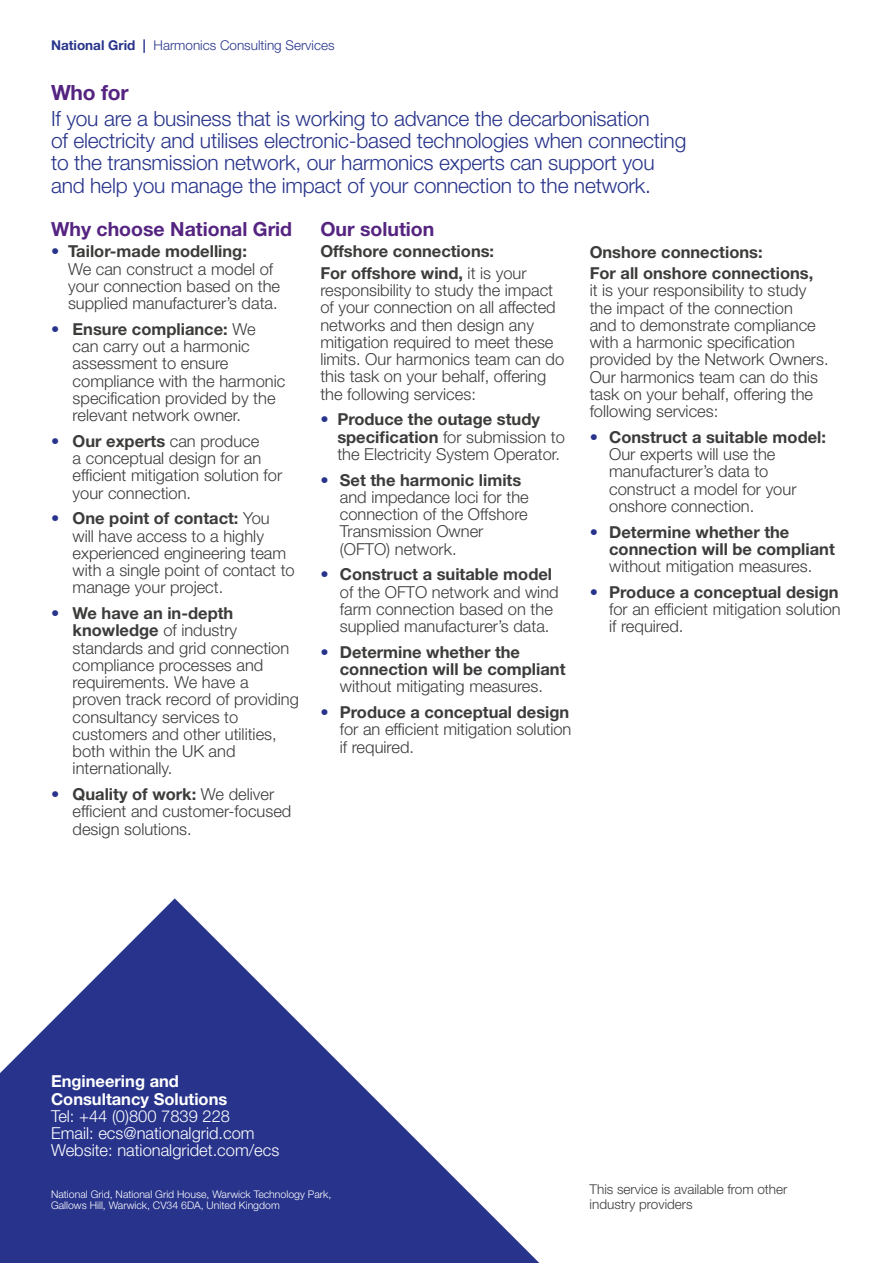
<style>
.page{position:relative;width:893px;height:1263px;background:#fff}
.page>*{position:absolute;margin:0;border:0;box-sizing:border-box;transform-origin:0 0}
.t1{font:300 21px/22px "Helvetica Neue LT Std";letter-spacing:-.01em;color:#28348b}
.t2{font:700 21px "Helvetica Neue LT Std";letter-spacing:-.01em;color:#552481}
.t3{font:700 19.5px "Helvetica Neue";color:#552481}
.t4{font:300 16.5px/17.2px "Helvetica Neue LT Std";color:#3c3c3b}
.t5{font:700 16.5px/21.5px "Helvetica Neue LT Std";color:#3c3c3b}
.t6{font:300 16.5px/17.2px "Helvetica Neue";color:#3c3c3b}
.t7{font:300 16.5px/17.2px "Helvetica Neue LT Std";color:#fff}
.t8{font:700 16.5px/17.2px "Helvetica Neue LT Std";color:#fff}
.t9{font:700 16.5px "Helvetica Neue";color:#3c3c3b}
.t10{font:300 13.5px/15.8px "Helvetica Neue LT Std";color:#3c3c3b}
.t11{font:300 13.5px "Helvetica Neue LT Std";color:#28348b}
.t12{font:300 10.5px/10.9px "Helvetica Neue LT Std";color:#fff}
.s1{font-weight:700}
.s2{color:#28348b}
.s3{font-weight:300;color:#28348b}
.s4{font-family:"Helvetica Neue LT Std";font-weight:300}
.s5{font-weight:300}
</style>
<div class="page">
<svg style="left:0;top:898px;width:539px;height:365px;fill:#28348b"></svg>
<p class="t11" style="left:51px;top:37px;width:285px"><span class="s1">National Grid |</span> Harmonics Consulting Services</p>
<p class="t2" style="left:51px;top:80px;width:79px">Who for</p>
<p class="t1" style="left:51px;top:107px;width:637px">If you are a business that is working to advance the decarbonisation<br>of electricity and utilises electronic-based technologies when connecting to the transmission network, our harmonics experts can support you and help you manage the impact of your connection to the network.</p>
<p class="t3" style="left:51px;top:217px;width:243px">Why choose National Grid</p>
<p class="t6" style="left:68px;top:243px;width:214px;text-indent:-17px"><span class="s2">•</span> <span class="s1">Tailor-made modelling:<br></span>We can construct a model of your connection based on the supplied manufacturer’s data.</p>
<p class="t4" style="left:73px;top:320px;width:214px;text-indent:-22px"><span class="s2">•</span> <span class="s1">Ensure compliance:</span> We can carry out a harmonic assessment to ensure compliance with the harmonic specification provided by the relevant network owner.</p>
<p class="t4" style="left:73px;top:432px;width:211px;text-indent:-22px"><span class="s2">•</span> <span class="s1">Our experts</span> can produce<br>a conceptual design for an efficient mitigation solution for your connection.</p>
<p class="t4" style="left:73px;top:510px;width:224px;text-indent:-22px"><span class="s2">•</span> <span class="s1">One point of contact:</span> You will have access to a highly experienced engineering team with a single point of contact to manage your project.</p>
<p class="t4" style="left:73px;top:604px;width:228px;text-indent:-22px"><span class="s2">•</span> <span class="s1">We have an in-depth knowledge</span> of industry standards and grid connection compliance processes and requirements. We have a proven track record of providing consultancy services to customers and other utilities, both within the UK and internationally.</p>
<p class="t9" style="left:51px;top:784px;width:225px"><span class="s3">•</span> Quality of work: <span class="s4">We deliver</span></p>
<p class="t4" style="left:73px;top:802px;width:220px">efficient and customer-focused design solutions.</p>
<p class="t3" style="left:320px;top:217px;width:116px">Our solution</p>
<p class="t5" style="left:320px;top:240px;width:208px">Offshore connections:<br>For offshore wind, <span class="s5">it is your</span></p>
<p class="t4" style="left:320px;top:281px;width:245px">responsibility to study the impact of your connection on all affected networks and then design any mitigation required to meet these limits. Our harmonics team can do this task on your behalf, offering the following services:</p>
<p class="t5" style="left:320px;top:408px;width:221px"><span class="s3">•</span> Produce the outage study</p>
<p class="t6" style="left:337px;top:428px;width:229px"><span class="s1">specification</span> for submission to the Electricity System Operator.</p>
<p class="t4" style="left:340px;top:471px;width:190px;text-indent:-20px"><span class="s2">•</span> <span class="s1">Set the harmonic limits </span>and impedance loci for the connection of the Offshore<br>Transmission Owner (OFTO) network.</p>
<p class="t4" style="left:340px;top:566px;width:220px;text-indent:-20px"><span class="s2">•</span> <span class="s1">Construct a suitable model </span>of the OFTO network and wind farm connection based on the supplied manufacturer’s data.</p>
<p class="t5" style="left:340px;top:643px;width:227px;line-height:17.2px;text-indent:-20px"><span class="s3">•</span> Determine whether the connection will be compliant</p>
<p class="t4" style="left:340px;top:678px;width:205px">without mitigating measures.</p>
<p class="t4" style="left:340px;top:703px;width:233px;text-indent:-20px"><span class="s2">•</span> <span class="s1">Produce a conceptual design </span>for an efficient mitigation solution if required.</p>
<p class="t5" style="left:590px;top:241px;width:225px">Onshore connections:<br>For all onshore connections,</p>
<p class="t4" style="left:590px;top:282px;width:241px">it is your responsibility to study the impact of the connection<br>and to demonstrate compliance with a harmonic specification provided by the Network Owners.<br>Our harmonics team can do this task on your behalf, offering the following services:</p>
<p class="t4" style="left:609px;top:428px;width:218px;text-indent:-20px"><span class="s2">•</span> <span class="s1">Construct a suitable model:<br></span>Our experts will use the manufacturer’s data to construct a model for your onshore connection.</p>
<p class="t5" style="left:609px;top:523px;width:227px;line-height:17.2px;text-indent:-20px"><span class="s3">•</span> Determine whether the connection will be compliant</p>
<p class="t4" style="left:609px;top:557px;width:205px">without mitigation measures.</p>
<p class="t4" style="left:609px;top:583px;width:233px;text-indent:-20px"><span class="s2">•</span> <span class="s1">Produce a conceptual design </span>for an efficient mitigation solution if required.</p>
<p class="t8" style="left:51px;top:1072px;width:178px">Engineering and<br>Consultancy Solutions</p>
<p class="t7" style="left:51px;top:1107px;width:230px">Tel: +44 (0)800 7839 228<br>Email: ecs@nationalgrid.com<br>Website: nationalgridet.com/ecs</p>
<p class="t12" style="left:51px;top:1188px;width:282px">National Grid, National Grid House, Warwick Technology Park,<br>Gallows Hill, Warwick, CV34 6DA, United Kingdom</p>
<p class="t10" style="left:590px;top:1181px;width:199px">This service is available from other industry providers</p>
</div>
